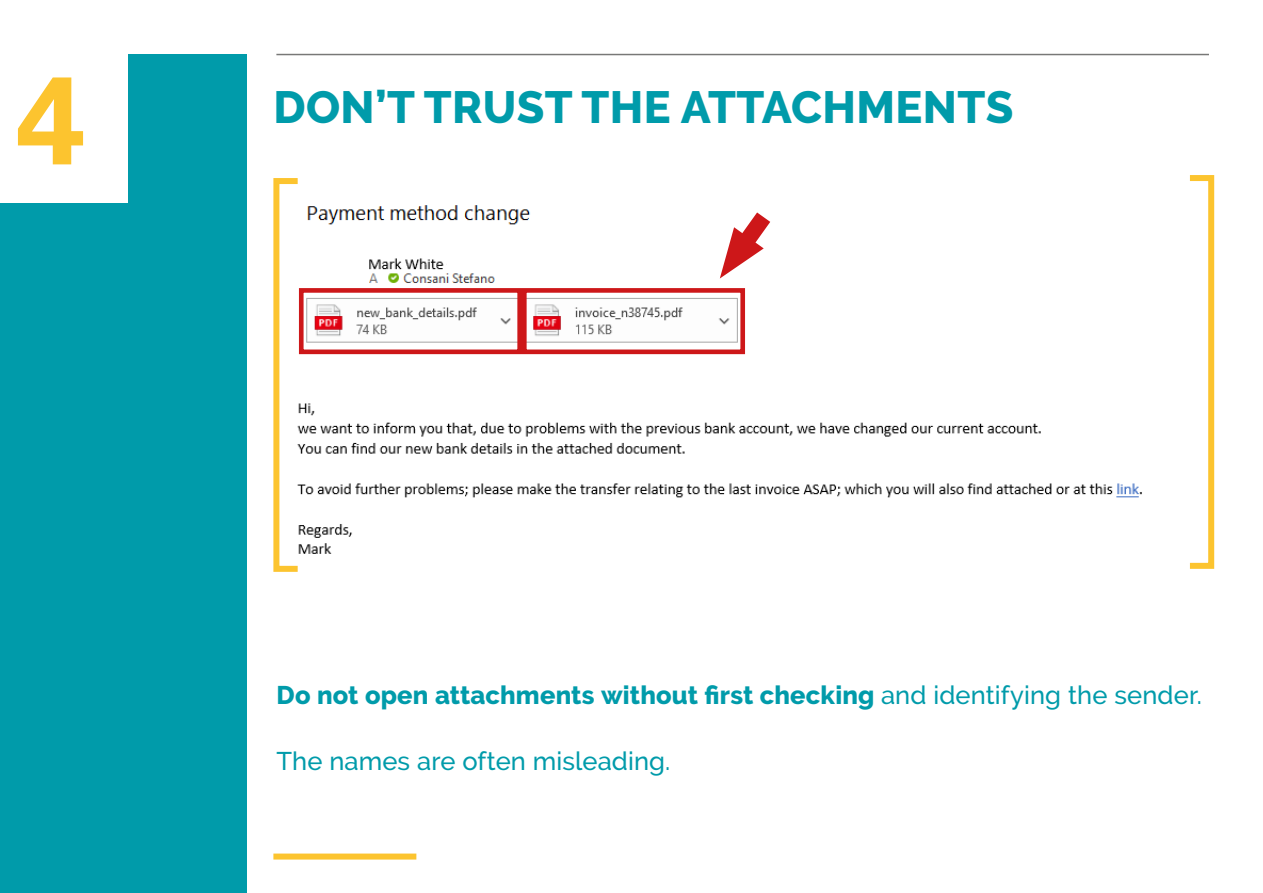
<style>
.page{position:relative;width:1263px;height:893px;background:#fff}
.page>*{position:absolute;margin:0;border:0;box-sizing:border-box;transform-origin:0 0}
.t1{font:700 124.5px "Univers LT Pro 65";color:#fcc42f}
.t2{font:800 45px "Raleway";letter-spacing:.01em;color:#009baa}
.t3{font:800 25.5px "Raleway";letter-spacing:.01em;color:#009baa}
.t4{font:500 25.5px "Raleway";letter-spacing:.005em;color:#009baa}
.s1{font-weight:500}
</style>
<div class="page">
<div style="left:0;top:54px;width:247px;height:839px;background:#009baa"></div>
<div style="left:0;top:0;width:128px;height:203px;background:#fff"></div>
<hr style="left:276px;top:54px;width:933px;height:1px;background:#575756">
<div style="left:273px;top:853px;width:143px;height:6px;background:#fcc42f"></div>
<img style="left:301px;top:187px;width:914px;height:382px">
<svg style="left:714px;top:195px;width:72px;height:84px"></svg>
<div style="left:299px;top:288px;width:223px;height:66px;border:5px solid #cd1719"></div>
<div style="left:522px;top:288px;width:223px;height:66px;border:5px solid #cd1719"></div>
<div style="left:273px;top:178px;width:28px;height:394px;border:6px solid #fcc42f"></div>
<div style="left:1187px;top:175px;width:27px;height:394px;border:6px solid #fcc42f"></div>
<div style="left:448px;top:257px;width:230px;height:15px;background:#fff"></div>
<h1 class="t1" style="left:16px;top:46px;width:71px">4</h1>
<h2 class="t2" style="left:273px;top:82px;width:742px">DON’T TRUST THE ATTACHMENTS</h2>
<p class="t3" style="left:276px;top:680px;width:927px">Do not open attachments without first checking <span class="s1">and identifying the sender.</span></p>
<p class="t4" style="left:276px;top:746px;width:396px">The names are often misleading.</p>
</div>
